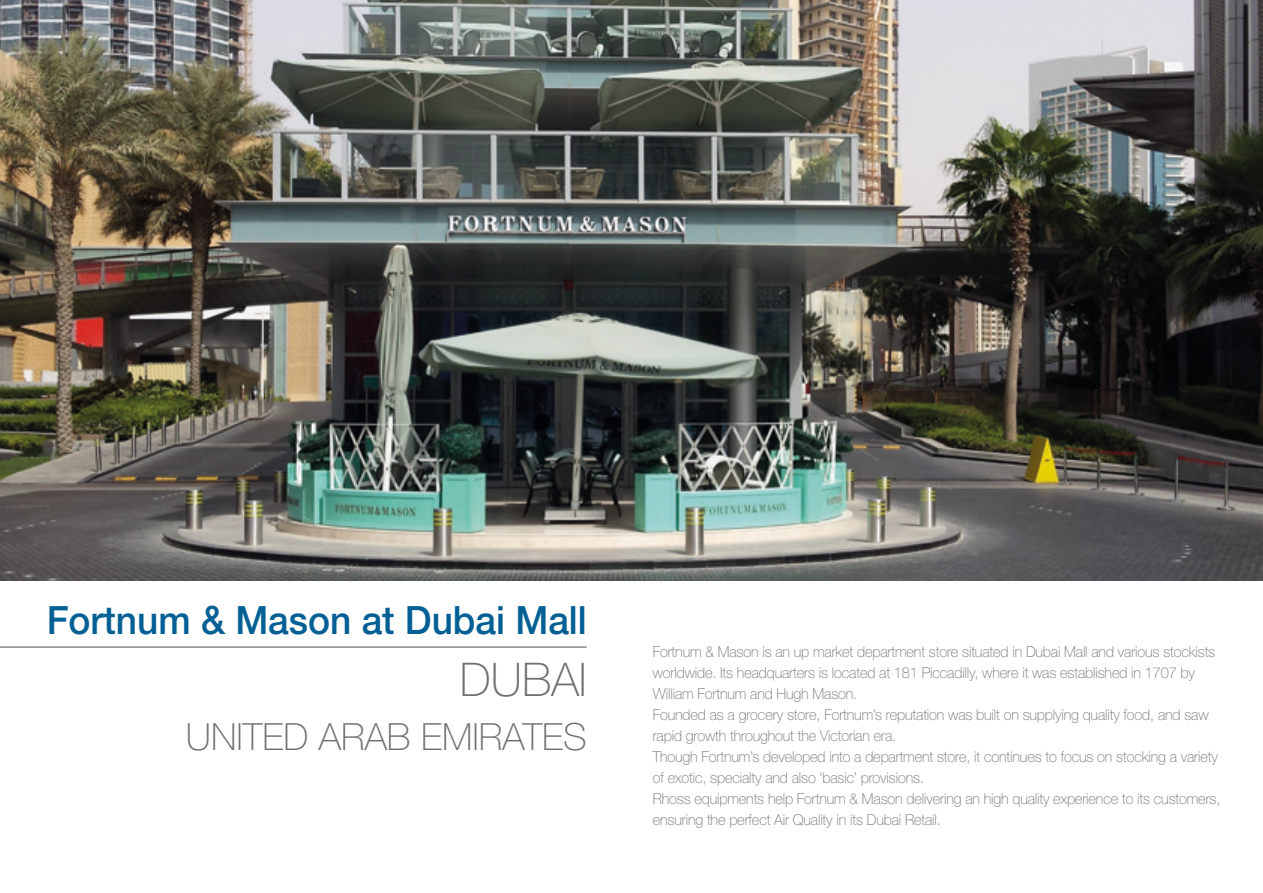
<style>
.page{position:relative;width:1263px;height:893px;background:#fff}
.page>*{position:absolute;margin:0;border:0;box-sizing:border-box;transform-origin:0 0}
.t1{font:100 46.5px "Helvetica Neue LT Std";color:#70706f}
.t2{font:500 39px "Helvetica Neue LT Std";color:#005f94;scale:.95 1}
.t3{font:100 37.5px "Helvetica Neue LT Std";color:#70706f}
.t4{font:100 15px/21px "Helvetica Neue LT Std";letter-spacing:-.01em;color:#70706f}
</style>
<div class="page">
<img style="left:0;top:0;width:1263px;height:580px">
<hr style="left:0;top:646px;width:587px;height:2px;background:#878787">
<h2 class="t2" style="left:47px;top:597px;width:570px">Fortnum &amp; Mason at Dubai Mall</h2>
<h1 class="t1" style="left:460px;top:653px;width:129px">DUBAI</h1>
<h3 class="t3" style="left:186px;top:715px;width:402px">UNITED ARAB EMIRATES</h3>
<p class="t4" style="left:653px;top:641px;width:569px">Fortnum &amp; Mason is an up market department store situated in Dubai Mall and various stockists worldwide. Its headquarters is located at 181 Piccadilly, where it was established in 1707 by William Fortnum and Hugh Mason.<br>Founded as a grocery store, Fortnum’s reputation was built on supplying quality food, and saw rapid growth throughout the Victorian era.<br>Though Fortnum’s developed into a department store, it continues to focus on stocking a variety of exotic, specialty and also ‘basic’ provisions.<br>Rhoss equipments help Fortnum &amp; Mason delivering an high quality experience to its customers, ensuring the perfect Air Quality in its Dubai Retail.</p>
</div>
